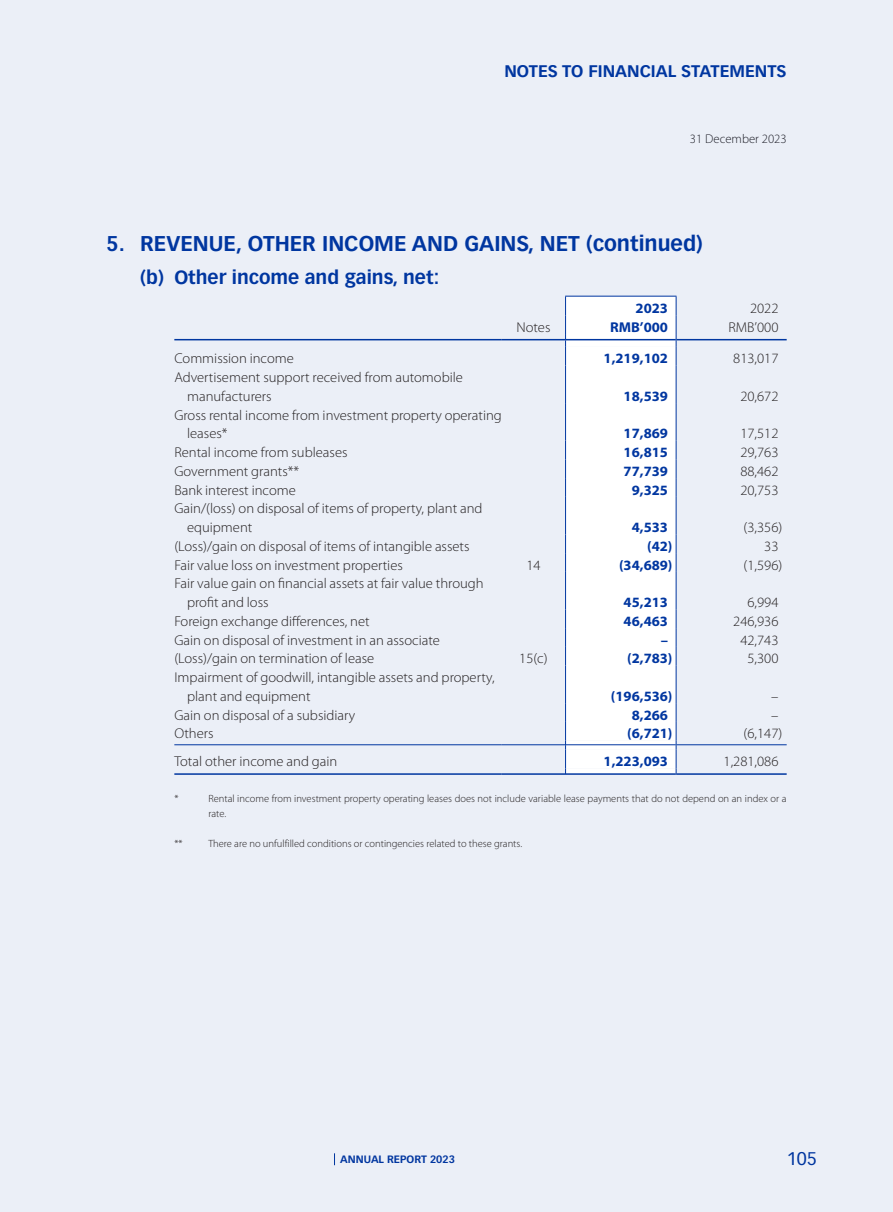
<style>
.page{position:relative;width:893px;height:1212px;background:#ebeff7}
.page>*{position:absolute;margin:0;border:0;box-sizing:border-box;transform-origin:0 0}
.t1{font:700 21px "Vectora LT Std";color:#0036a0}
.t2{font:700 18.75px "Vectora LT Std";color:#0036a0}
.t3{font:18px "Vectora LT Std";color:#0036a0}
.t4{font:700 16.5px "Vectora LT Std";color:#0036a0}
.t5{font:300 14.25px/18.8px "Myriad Pro";color:#231f20}
.t6{font:700 14.25px "Myriad Pro";color:#0036a0}
.t7{font:300 12.75px "Myriad Pro";color:#231f20}
.t8{font:300 10.5px/15px "Myriad Pro";color:#231f20}
.t9{font:700 10.5px "Vectora LT Std";color:#0036a0}
</style>
<div class="page">
<div style="left:566px;top:297px;width:110px;height:476px;background:#fff"></div>
<svg style="left:566px;top:347px;width:110px;height:421px;background:#fdfdfe"></svg>
<hr style="left:565px;top:366px;width:1px;height:37px;background:#0036a0">
<hr style="left:676px;top:366px;width:1px;height:37px;background:#0036a0">
<hr style="left:565px;top:403px;width:1px;height:38px;background:#0036a0">
<hr style="left:676px;top:403px;width:1px;height:38px;background:#0036a0">
<svg style="left:565px;top:441px;width:1px;height:56px"></svg>
<svg style="left:676px;top:441px;width:1px;height:56px"></svg>
<hr style="left:565px;top:497px;width:1px;height:37px;background:#0036a0">
<hr style="left:676px;top:497px;width:1px;height:37px;background:#0036a0">
<svg style="left:565px;top:534px;width:1px;height:38px"></svg>
<svg style="left:676px;top:534px;width:1px;height:38px"></svg>
<hr style="left:565px;top:572px;width:1px;height:37px;background:#0036a0">
<hr style="left:676px;top:572px;width:1px;height:37px;background:#0036a0">
<svg style="left:565px;top:609px;width:1px;height:57px"></svg>
<svg style="left:676px;top:609px;width:1px;height:57px"></svg>
<hr style="left:565px;top:666px;width:1px;height:37px;background:#0036a0">
<hr style="left:676px;top:666px;width:1px;height:37px;background:#0036a0">
<hr style="left:565px;top:296px;width:111px;height:1px;background:#0036a0">
<svg style="left:565px;top:296px;width:1px;height:70px"></svg>
<svg style="left:676px;top:296px;width:1px;height:70px"></svg>
<svg style="left:565px;top:703px;width:1px;height:72px"></svg>
<svg style="left:676px;top:703px;width:1px;height:70px"></svg>
<hr style="left:174px;top:339px;width:328px;height:1px;background:#0036a0">
<hr style="left:502px;top:339px;width:63px;height:1px;background:#0036a0">
<hr style="left:566px;top:339px;width:110px;height:1px;background:#0036a0">
<hr style="left:676px;top:339px;width:111px;height:1px;background:#0036a0">
<hr style="left:174px;top:744px;width:328px;height:1px;background:#0036a0">
<hr style="left:502px;top:744px;width:63px;height:1px;background:#0036a0">
<hr style="left:566px;top:744px;width:110px;height:1px;background:#0036a0">
<hr style="left:676px;top:744px;width:111px;height:1px;background:#0036a0">
<hr style="left:174px;top:773px;width:328px;height:2px;background:#0036a0">
<hr style="left:502px;top:773px;width:63px;height:2px;background:#0036a0">
<hr style="left:566px;top:773px;width:110px;height:2px;background:#0036a0">
<hr style="left:676px;top:773px;width:111px;height:2px;background:#0036a0">
<p class="t4" style="left:504px;top:62px;width:284px">NOTES TO FINANCIAL STATEMENTS</p>
<p class="t7" style="left:690px;top:131px;width:98px">31 December 2023</p>
<h1 class="t1" style="left:106px;top:231px;width:598px">5. REVENUE, OTHER INCOME AND GAINS, NET (continued)</h1>
<h2 class="t2" style="left:140px;top:266px;width:300px">(b) Other income and gains, net:</h2>
<p class="t6" style="left:636px;top:299px;width:34px">2023</p>
<p class="t5" style="left:750px;top:299px;width:30px">2022</p>
<p class="t5" style="left:516px;top:317px;width:36px">Notes</p>
<p class="t6" style="left:610px;top:318px;width:59px">RMB’000</p>
<p class="t5" style="left:728px;top:317px;width:52px">RMB’000</p>
<p class="t5" style="left:174px;top:349px;width:121px">Commission income</p>
<p class="t6" style="left:604px;top:349px;width:66px">1,219,102</p>
<p class="t5" style="left:733px;top:349px;width:47px">813,017</p>
<p class="t5" style="left:187px;top:368px;width:277px;text-indent:-13px">Advertisement support received from automobile manufacturers</p>
<p class="t6" style="left:624px;top:387px;width:46px">18,539</p>
<p class="t5" style="left:740px;top:386px;width:40px">20,672</p>
<p class="t5" style="left:187px;top:405px;width:316px;text-indent:-13px">Gross rental income from investment property operating leases*</p>
<p class="t6" style="left:624px;top:424px;width:46px">17,869</p>
<p class="t5" style="left:740px;top:424px;width:40px">17,512</p>
<p class="t5" style="left:174px;top:443px;width:175px">Rental income from subleases</p>
<p class="t6" style="left:624px;top:443px;width:46px">16,815</p>
<p class="t5" style="left:740px;top:443px;width:40px">29,763</p>
<p class="t5" style="left:174px;top:461px;width:126px">Government grants**</p>
<p class="t6" style="left:624px;top:462px;width:46px">77,739</p>
<p class="t5" style="left:740px;top:461px;width:40px">88,462</p>
<p class="t5" style="left:174px;top:480px;width:123px">Bank interest income</p>
<p class="t6" style="left:632px;top:480px;width:38px">9,325</p>
<p class="t5" style="left:740px;top:480px;width:40px">20,753</p>
<p class="t5" style="left:187px;top:499px;width:297px;text-indent:-13px">Gain/(loss) on disposal of items of property, plant and equipment</p>
<p class="t6" style="left:632px;top:518px;width:38px">4,533</p>
<p class="t5" style="left:744px;top:518px;width:40px">(3,356)</p>
<p class="t5" style="left:174px;top:536px;width:297px">(Loss)/gain on disposal of items of intangible assets</p>
<p class="t6" style="left:647px;top:537px;width:27px">(42)</p>
<p class="t5" style="left:764px;top:536px;width:16px">33</p>
<p class="t5" style="left:174px;top:555px;width:230px">Fair value loss on investment properties</p>
<p class="t5" style="left:526px;top:555px;width:16px">14</p>
<p class="t6" style="left:619px;top:555px;width:55px">(34,689)</p>
<p class="t5" style="left:744px;top:555px;width:40px">(1,596)</p>
<p class="t5" style="left:187px;top:574px;width:298px;text-indent:-13px">Fair value gain on financial assets at fair value through profit and loss</p>
<p class="t6" style="left:624px;top:593px;width:46px">45,213</p>
<p class="t5" style="left:747px;top:593px;width:33px">6,994</p>
<p class="t5" style="left:174px;top:611px;width:197px">Foreign exchange differences, net</p>
<p class="t6" style="left:624px;top:612px;width:46px">46,463</p>
<p class="t5" style="left:733px;top:611px;width:47px">246,936</p>
<p class="t5" style="left:174px;top:630px;width:267px">Gain on disposal of investment in an associate</p>
<p class="t6" style="left:661px;top:630px;width:9px">–</p>
<p class="t5" style="left:740px;top:630px;width:40px">42,743</p>
<p class="t5" style="left:174px;top:649px;width:201px">(Loss)/gain on termination of lease</p>
<p class="t5" style="left:519px;top:649px;width:30px">15(c)</p>
<p class="t6" style="left:627px;top:649px;width:47px">(2,783)</p>
<p class="t5" style="left:747px;top:649px;width:33px">5,300</p>
<p class="t5" style="left:187px;top:668px;width:309px;text-indent:-13px">Impairment of goodwill, intangible assets and property, plant and equipment</p>
<p class="t6" style="left:611px;top:687px;width:63px">(196,536)</p>
<p class="t5" style="left:771px;top:687px;width:9px">–</p>
<p class="t5" style="left:174px;top:705px;width:182px">Gain on disposal of a subsidiary</p>
<p class="t6" style="left:632px;top:705px;width:38px">8,266</p>
<p class="t5" style="left:771px;top:705px;width:9px">–</p>
<p class="t5" style="left:174px;top:724px;width:41px">Others</p>
<p class="t6" style="left:627px;top:724px;width:47px">(6,721)</p>
<p class="t5" style="left:744px;top:724px;width:40px">(6,147)</p>
<p class="t5" style="left:174px;top:752px;width:164px">Total other income and gain</p>
<p class="t6" style="left:604px;top:752px;width:66px">1,223,093</p>
<p class="t5" style="left:724px;top:752px;width:56px">1,281,086</p>
<p class="t8" style="left:174px;top:791px;width:6px">*</p>
<p class="t8" style="left:208px;top:791px;width:580px">Rental income from investment property operating leases does not include variable lease payments that do not depend on an index or a rate.</p>
<p class="t8" style="left:174px;top:836px;width:10px">**</p>
<p class="t8" style="left:208px;top:836px;width:315px">There are no unfulfilled conditions or contingencies related to these grants.</p>
<p class="t9" style="left:340px;top:1153px;width:116px">ANNUAL REPORT 2023</p>
<p class="t3" style="left:787px;top:1148px;width:32px">105</p>
</div>
